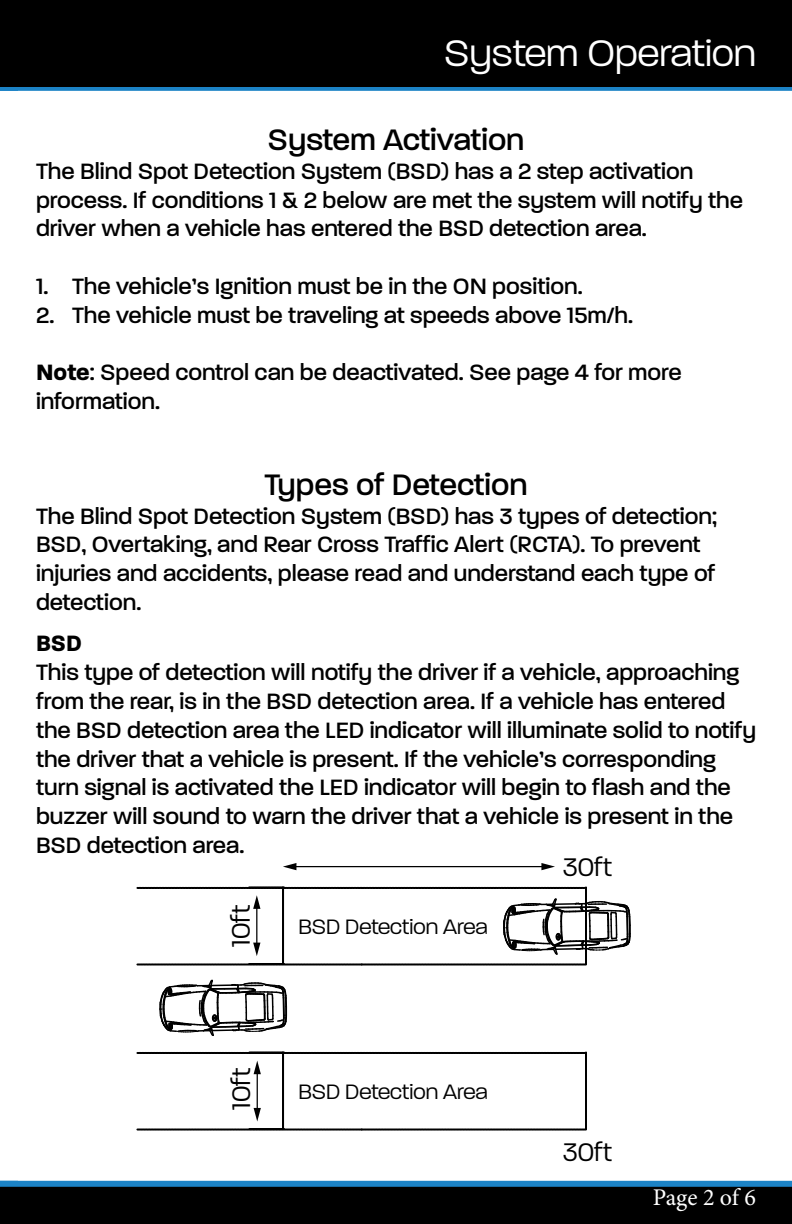
<style>
.page{position:relative;width:792px;height:1224px;background:#fff}
.page>*{position:absolute;margin:0;border:0;box-sizing:border-box;transform-origin:0 0}
.t1{font:300 40px "Paralucent";color:#fff}
.t2{font:500 32px "Paralucent";color:#000}
.t3{font:300 27.6px "Paralucent";color:#000}
.t4{font:500 24px/28.8px "Paralucent";color:#000}
.t5{font:24px "Minion Pro";letter-spacing:-.01em;color:#fff}
.t6{font:700 24px "Paralucent";color:#000}
.t7{font:300 22.6px "Paralucent";color:#000}
.s1{font-weight:700}
</style>
<div class="page">
<div style="left:0;top:1183px;width:792px;height:41px;background:#000"></div>
<div style="left:0;top:1181px;width:792px;height:6px;background:#1c83c6"></div>
<svg style="left:0;top:86px;width:792px;height:5px;background:#1d6c9f"></svg>
<div style="left:0;top:0;width:792px;height:86px;background:#000"></div>
<svg style="left:159px;top:979px;width:128px;height:57px"></svg>
<svg style="left:137px;top:886px;width:494px;height:79px"></svg>
<hr style="left:294px;top:866px;width:250px;height:1px;background:#000">
<svg style="left:283px;top:863px;width:13px;height:7px"></svg>
<svg style="left:541px;top:863px;width:14px;height:7px"></svg>
<svg style="left:137px;top:1051px;width:450px;height:80px"></svg>
<h1 class="t1" style="left:444px;top:30px;width:313px">System Operation</h1>
<h2 class="t2" style="left:268px;top:121px;width:258px">System Activation</h2>
<p class="t4" style="left:36px;top:157px;width:709px">The Blind Spot Detection System (BSD) has a 2 step activation process. If conditions 1 &amp; 2 below are met the system will notify the driver when a vehicle has entered the BSD detection area.</p>
<p class="t4" style="left:36px;top:272px;width:548px">1. The vehicle’s Ignition must be in the ON position.</p>
<p class="t4" style="left:36px;top:301px;width:599px">2. The vehicle must be traveling at speeds above 15m/h.</p>
<p class="t4" style="left:36px;top:358px;width:647px"><span class="s1">Note</span>: Speed control can be deactivated. See page 4 for more information.</p>
<h2 class="t2" style="left:264px;top:466px;width:265px">Types of Detection</h2>
<p class="t4" style="left:36px;top:502px;width:683px">The Blind Spot Detection System (BSD) has 3 types of detection; BSD, Overtaking, and Rear Cross Traffic Alert (RCTA). To prevent injuries and accidents, please read and understand each type of detection.</p>
<p class="t6" style="left:36px;top:629px;width:47px">BSD</p>
<p class="t4" style="left:36px;top:658px;width:722px">This type of detection will notify the driver if a vehicle, approaching from the rear, is in the BSD detection area. If a vehicle has entered the BSD detection area the LED indicator will illuminate solid to notify the driver that a vehicle is present. If the vehicle’s corresponding turn signal is activated the LED indicator will begin to flash and the buzzer will sound to warn the driver that a vehicle is present in the BSD detection area.</p>
<p class="t3" style="left:225px;top:947px;width:44px;rotate:-90deg">10ft</p>
<p class="t3" style="left:225px;top:1110px;width:44px;rotate:-90deg">10ft</p>
<p class="t7" style="left:298px;top:914px;width:191px">BSD Detection Area</p>
<p class="t7" style="left:298px;top:1078px;width:191px">BSD Detection Area</p>
<p class="t3" style="left:563px;top:851px;width:51px">30ft</p>
<p class="t3" style="left:563px;top:1136px;width:51px">30ft</p>
<p class="t5" style="left:653px;top:1182px;width:105px">Page 2 of 6</p>
</div>
